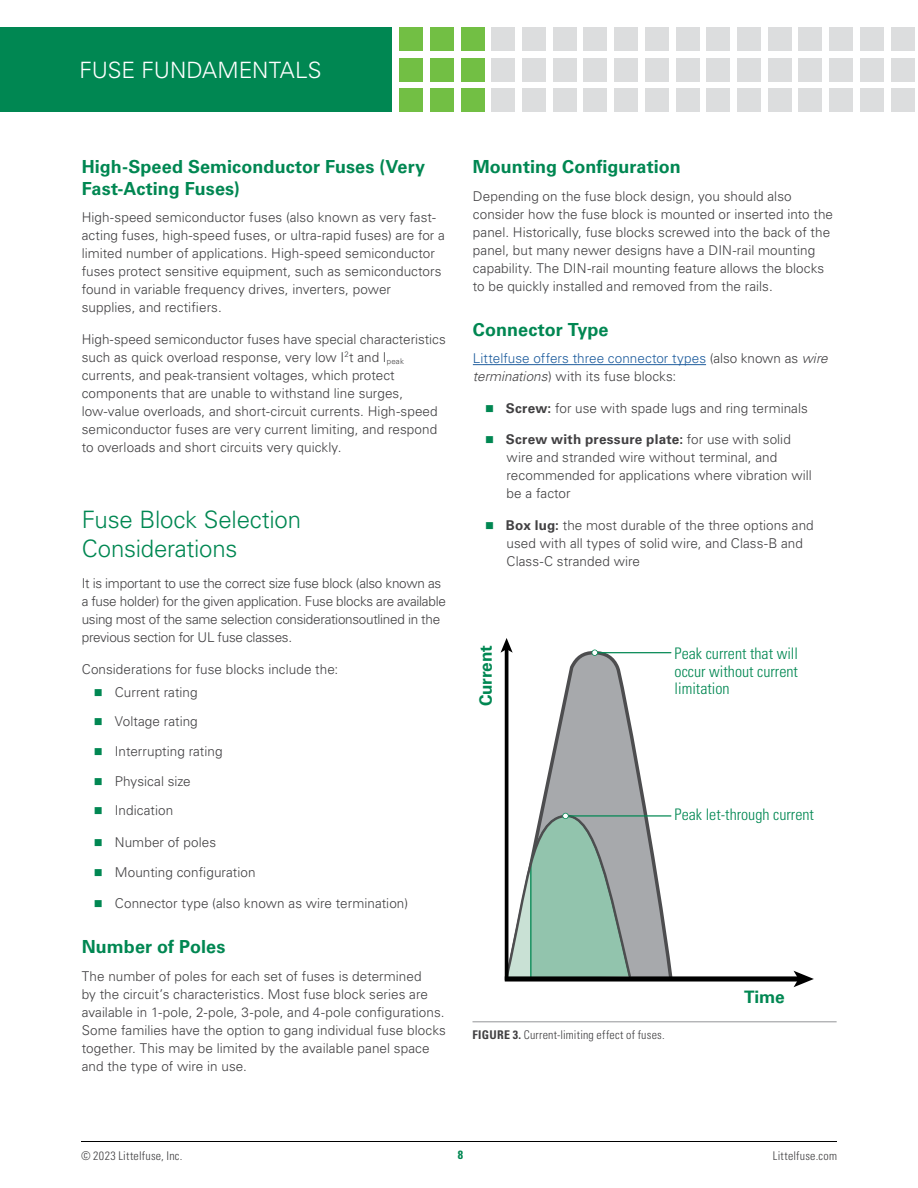
<style>
.page{position:relative;width:918px;height:1188px;background:#fff}
.page>*{position:absolute;margin:0;border:0;box-sizing:border-box;transform-origin:0 0}
.Head_1{font:300 24px/28.8px "Univers LT Std";letter-spacing:-.01em;color:#008752}
.t1{font:300 22.5px "Univers LT Std";color:#fff}
.Head_2{font:700 18px/21.6px "Univers LT Std";letter-spacing:.005em;color:#008752}
.t2{font:700 17.25px "Univers LT Std";letter-spacing:-.01em;color:#008752}
.t3{font:700 17.1px "Univers LT Std";color:#008752}
.t4{font:300 condensed 15.9px/17.1px "Univers LT Std";color:#008752;text-align:justify}
.Body_text{font:300 13.5px/18px "Univers LT Std";letter-spacing:.005em;color:#414042}
.Body_text-2{font:300 13.5px/18px "Univers LT Std";letter-spacing:-.02em;color:#414042}
.Body_text-3{font:300 13.5px/18px "Univers LT Std";letter-spacing:.005em;color:#205e9e}
.Figure_caption{font:300 condensed 12px "Univers LT Std";letter-spacing:.02em;color:#414042}
.t5{font:700 condensed 12px "Univers LT Std";color:#008752}
.s1{color:#414042}
.s2{font-style:italic;color:#414042}
.s3{font-weight:700}
</style>
<div class="page">
<hr style="left:81px;top:1141px;width:756px;height:1px;background:#000">
<div style="left:0;top:27px;width:392px;height:85px;background:#008752"></div>
<div style="left:399px;top:27px;width:24px;height:24px;background:#72bf44"></div>
<div style="left:399px;top:58px;width:24px;height:23px;background:#72bf44"></div>
<div style="left:399px;top:88px;width:24px;height:24px;background:#72bf44"></div>
<div style="left:430px;top:27px;width:24px;height:24px;background:#72bf44"></div>
<div style="left:430px;top:58px;width:24px;height:23px;background:#72bf44"></div>
<div style="left:430px;top:88px;width:24px;height:24px;background:#72bf44"></div>
<div style="left:461px;top:27px;width:23px;height:24px;background:#72bf44"></div>
<div style="left:461px;top:58px;width:23px;height:23px;background:#72bf44"></div>
<div style="left:461px;top:88px;width:23px;height:24px;background:#72bf44"></div>
<div style="left:492px;top:27px;width:23px;height:24px;background:#dcddde"></div>
<div style="left:492px;top:58px;width:23px;height:23px;background:#dcddde"></div>
<div style="left:492px;top:88px;width:23px;height:24px;background:#dcddde"></div>
<div style="left:522px;top:27px;width:24px;height:24px;background:#dcddde"></div>
<div style="left:522px;top:58px;width:24px;height:23px;background:#dcddde"></div>
<div style="left:522px;top:88px;width:24px;height:24px;background:#dcddde"></div>
<div style="left:553px;top:27px;width:23px;height:24px;background:#dcddde"></div>
<div style="left:553px;top:58px;width:23px;height:23px;background:#dcddde"></div>
<div style="left:553px;top:88px;width:23px;height:24px;background:#dcddde"></div>
<div style="left:584px;top:27px;width:23px;height:24px;background:#dcddde"></div>
<div style="left:584px;top:58px;width:23px;height:23px;background:#dcddde"></div>
<div style="left:584px;top:88px;width:23px;height:24px;background:#dcddde"></div>
<div style="left:614px;top:27px;width:24px;height:24px;background:#dcddde"></div>
<div style="left:614px;top:58px;width:24px;height:23px;background:#dcddde"></div>
<div style="left:614px;top:88px;width:24px;height:24px;background:#dcddde"></div>
<div style="left:645px;top:27px;width:24px;height:24px;background:#dcddde"></div>
<div style="left:645px;top:58px;width:24px;height:23px;background:#dcddde"></div>
<div style="left:645px;top:88px;width:24px;height:24px;background:#dcddde"></div>
<div style="left:676px;top:27px;width:23px;height:24px;background:#dcddde"></div>
<div style="left:676px;top:58px;width:23px;height:23px;background:#dcddde"></div>
<div style="left:676px;top:88px;width:23px;height:24px;background:#dcddde"></div>
<div style="left:707px;top:27px;width:23px;height:24px;background:#dcddde"></div>
<div style="left:707px;top:58px;width:23px;height:23px;background:#dcddde"></div>
<div style="left:707px;top:88px;width:23px;height:24px;background:#dcddde"></div>
<div style="left:737px;top:27px;width:24px;height:24px;background:#dcddde"></div>
<div style="left:737px;top:58px;width:24px;height:23px;background:#dcddde"></div>
<div style="left:737px;top:88px;width:24px;height:24px;background:#dcddde"></div>
<div style="left:768px;top:27px;width:24px;height:24px;background:#dcddde"></div>
<div style="left:768px;top:58px;width:24px;height:23px;background:#dcddde"></div>
<div style="left:768px;top:88px;width:24px;height:24px;background:#dcddde"></div>
<div style="left:799px;top:27px;width:23px;height:24px;background:#dcddde"></div>
<div style="left:799px;top:58px;width:23px;height:23px;background:#dcddde"></div>
<div style="left:799px;top:88px;width:23px;height:24px;background:#dcddde"></div>
<div style="left:860px;top:27px;width:24px;height:24px;background:#dcddde"></div>
<div style="left:860px;top:58px;width:24px;height:23px;background:#dcddde"></div>
<div style="left:860px;top:88px;width:24px;height:24px;background:#dcddde"></div>
<div style="left:829px;top:27px;width:24px;height:24px;background:#dcddde"></div>
<div style="left:829px;top:58px;width:24px;height:23px;background:#dcddde"></div>
<div style="left:829px;top:88px;width:24px;height:24px;background:#dcddde"></div>
<div style="left:891px;top:27px;width:23px;height:24px;background:#dcddde"></div>
<div style="left:891px;top:58px;width:23px;height:23px;background:#dcddde"></div>
<div style="left:891px;top:88px;width:23px;height:24px;background:#dcddde"></div>
<hr style="left:473px;top:364px;width:233px;height:1px;background:#205e9e">
<svg style="left:504px;top:649px;width:169px;height:333px"></svg>
<hr style="left:505px;top:648px;width:3px;height:331px;background:#000">
<svg style="left:501px;top:638px;width:12px;height:15px"></svg>
<div style="left:507px;top:976px;width:292px;height:6px;background:#000"></div>
<svg style="left:794px;top:971px;width:20px;height:16px"></svg>
<hr style="left:595px;top:652px;width:76px;height:1px;background:#008752">
<svg style="left:592px;top:650px;width:6px;height:6px"></svg>
<hr style="left:565px;top:815px;width:106px;height:2px;background:#008752">
<svg style="left:504px;top:813px;width:129px;height:167px;background:#99b7aa"></svg>
<hr style="left:472px;top:1021px;width:365px;height:1px;background:#939598">
<h2 class="t1" style="left:80px;top:56px;width:243px">FUSE FUNDAMENTALS</h2>
<p class="Head_2" style="left:82px;top:156px;width:345px">High-Speed Semiconductor Fuses (Very<br>Fast-Acting Fuses)</p>
<p class="Body_text" style="left:82px;top:209px;width:365px">High-speed semiconductor fuses (also known as very fast&shy;acting fuses, high-speed fuses, or ultra-rapid fuses) are for a limited number of applications. High-speed semiconductor fuses protect sensitive equipment, such as semiconductors found in variable frequency drives, inverters, power supplies, and rectifiers.</p>
<p class="Body_text" style="left:82px;top:330px;width:366px">High-speed semiconductor fuses have special characteristics such as quick overload response, very low I<sup>2</sup>t and I<sub>peak </sub>currents, and peak-transient voltages, which protect components that are unable to withstand line surges, low-value overloads, and short-circuit currents. High-speed semiconductor fuses are very current limiting, and respond to overloads and short circuits very quickly.</p>
<p class="Head_1" style="left:82px;top:505px;width:221px">Fuse Block Selection<br>Considerations</p>
<p class="Body_text-2" style="left:82px;top:574px;width:366px">It is important to use the correct size fuse block (also known as a fuse holder) for the given application. Fuse blocks are available using most of the same selection considerationsoutlined in the previous section for UL fuse classes.</p>
<p class="Body_text" style="left:82px;top:660px;width:258px">Considerations for fuse blocks include the:</p>
<p class="Body_text" style="left:115px;top:683px;width:84px">Current rating</p>
<p class="Body_text" style="left:115px;top:713px;width:84px">Voltage rating</p>
<p class="Body_text" style="left:115px;top:742px;width:109px">Interrupting rating</p>
<p class="Body_text" style="left:115px;top:772px;width:77px">Physical size</p>
<p class="Body_text" style="left:115px;top:802px;width:60px">Indication</p>
<p class="Body_text" style="left:115px;top:833px;width:103px">Number of poles</p>
<p class="Body_text" style="left:115px;top:863px;width:142px">Mounting configuration</p>
<p class="Body_text" style="left:115px;top:894px;width:295px">Connector type (also known as wire termination)</p>
<p class="Head_2" style="left:82px;top:936px;width:145px">Number of Poles</p>
<p class="Body_text" style="left:82px;top:967px;width:366px">The number of poles for each set of fuses is determined<br>by the circuit’s characteristics. Most fuse block series are available in 1-pole, 2-pole, 3-pole, and 4-pole configurations.<br>Some families have the option to gang individual fuse blocks together. This may be limited by the available panel space and the type of wire in use.</p>
<p class="Head_2" style="left:473px;top:156px;width:209px">Mounting Configuration</p>
<p class="Body_text" style="left:473px;top:187px;width:362px">Depending on the fuse block design, you should also consider how the fuse block is mounted or inserted into the panel. Historically, fuse blocks screwed into the back of the panel, but many newer designs have a DIN-rail mounting capability. The DIN-rail mounting feature allows the blocks to be quickly installed and removed from the rails.</p>
<p class="Head_2" style="left:473px;top:319px;width:137px">Connector Type</p>
<p class="Body_text-3" style="left:473px;top:350px;width:356px">Littelfuse offers three connector types <span class="s1">(also known as</span> <span class="s2">wire terminations</span><span class="s1">) with its fuse blocks:</span></p>
<p class="Body_text" style="left:506px;top:399px;width:303px"><span class="s3">Screw:</span> for use with spade lugs and ring terminals</p>
<p class="Body_text" style="left:506px;top:431px;width:307px"><span class="s3">Screw with pressure plate:</span> for use with solid wire and stranded wire without terminal, and recommended for applications where vibration will be a factor</p>
<p class="Body_text" style="left:506px;top:516px;width:309px"><span class="s3">Box lug:</span> the most durable of the three options and used with all types of solid wire, and Class-B and<br>Class-C stranded wire</p>
<p class="t2" style="left:476px;top:706px;width:62px;rotate:-90deg">Current</p>
<p class="t4" style="left:675px;top:645px;width:125px">Peak current that will occur without current limitation</p>
<p class="t4" style="left:675px;top:806px;width:141px">Peak let-through current</p>
<p class="Figure_caption" style="left:472px;top:1027px;width:194px"><span class="s3">FIGURE 3.</span> Current-limiting effect of fuses.</p>
<p class="t3" style="left:744px;top:987px;width:42px">Time</p>
<p class="Figure_caption" style="left:81px;top:1149px;width:103px">© 2023 Littelfuse, Inc.</p>
<p class="t5" style="left:458px;top:1148px;width:7px">8</p>
<p class="Figure_caption" style="left:773px;top:1149px;width:66px">Littelfuse.com</p>
</div>
